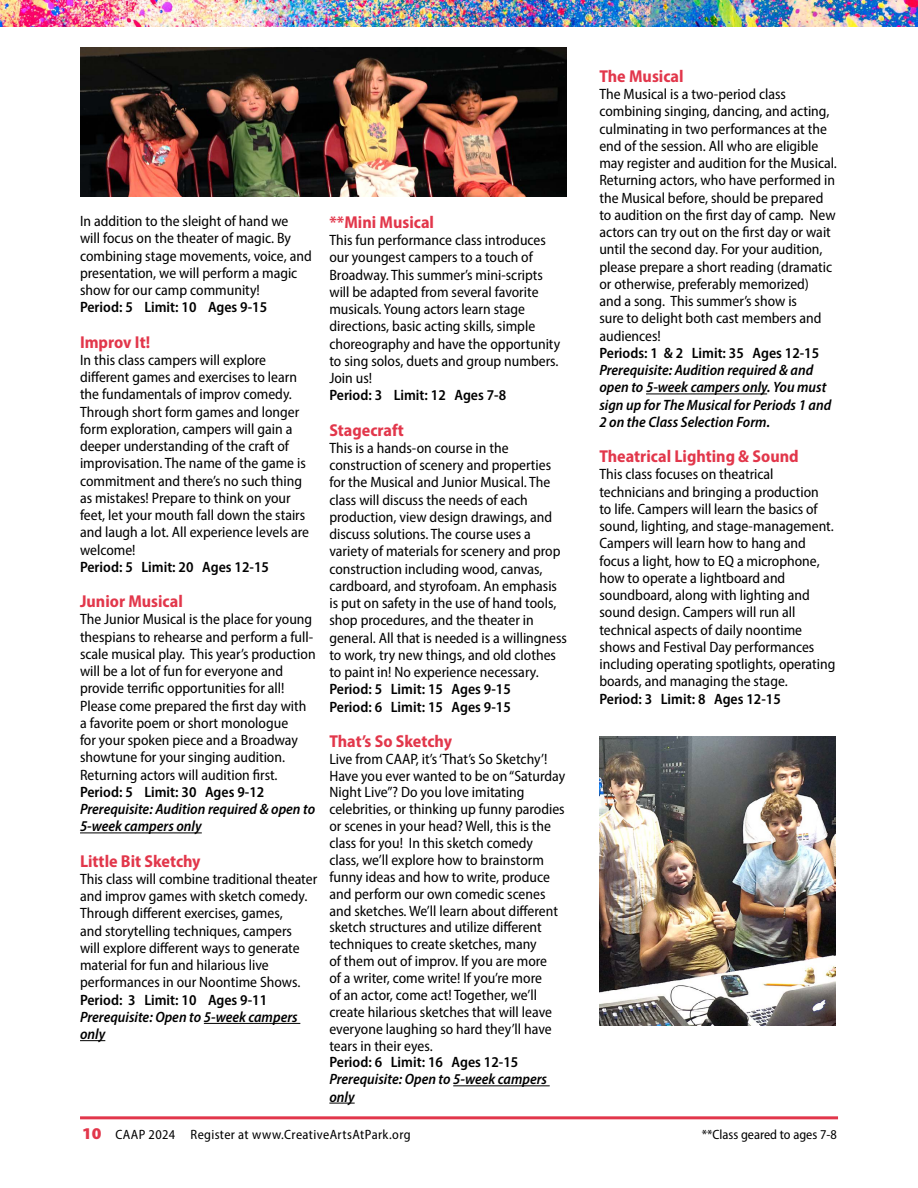
<style>
.page{position:relative;width:918px;height:1188px;background:#fff}
.page>*{position:absolute;margin:0;border:0;box-sizing:border-box;transform-origin:0 0}
.t1{font:700 semi-condensed 17.25px "Myriad Pro";color:#e2374b}
.t2{font:semi-condensed 15px/17.2px "Myriad Pro";color:#000}
.t3{font:italic 600 semi-condensed 15px/17.2px "Myriad Pro";color:#000}
.t4{font:600 semi-condensed 15px/17.2px "Myriad Pro";color:#000}
.t5{font:semi-condensed 13.5px "Myriad Pro";letter-spacing:.025em;color:#000}
.t6{font:semi-condensed 13.5px "Myriad Pro";color:#000}
.s1{font-weight:900;font-size:16.5px;color:#e2374b}
</style>
<div class="page">
<hr style="left:80px;top:1116px;width:758px;height:3px;background:#e2374b">
<img style="left:0;top:0;width:918px;height:27px">
<hr style="left:80px;top:833px;width:122px;height:1px;background:#000">
<hr style="left:204px;top:1023px;width:96px;height:1px;background:#000">
<svg style="left:80px;top:1040px;width:25px;height:1px"></svg>
<hr style="left:453px;top:1085px;width:97px;height:1px;background:#000">
<svg style="left:329px;top:1103px;width:26px;height:1px"></svg>
<hr style="left:646px;top:394px;width:121px;height:1px;background:#000">
<img style="left:599px;top:737px;width:236px;height:289px">
<img style="left:80px;top:48px;width:486px;height:149px">
<p class="t2" style="left:80px;top:212px;width:233px">In addition to the sleight of hand we will focus on the theater of magic. By combining stage movements, voice, and presentation, we will perform a magic show for our camp community!</p>
<p class="t4" style="left:80px;top:298px;width:189px">Period: 5 Limit: 10 Ages 9-15</p>
<p class="t1" style="left:80px;top:331px;width:72px">Improv It!</p>
<p class="t2" style="left:80px;top:351px;width:231px">In this class campers will explore different games and exercises to learn the fundamentals of improv comedy.<br>Through short form games and longer form exploration, campers will gain a deeper understanding of the craft of improvisation. The name of the game is commitment and there’s no such thing as mistakes! Prepare to think on your feet, let your mouth fall down the stairs and laugh a lot. All experience levels are welcome!</p>
<p class="t4" style="left:80px;top:558px;width:190px">Period: 5 Limit: 20 Ages 12-15</p>
<p class="t1" style="left:80px;top:590px;width:104px">Junior Musical</p>
<p class="t2" style="left:80px;top:611px;width:237px">The Junior Musical is the place for young thespians to rehearse and perform a full&shy;scale musical play. This year’s production will be a lot of fun for everyone and provide terrific opportunities for all!<br>Please come prepared the first day with a favorite poem or short monologue<br>for your spoken piece and a Broadway showtune for your singing audition.<br>Returning actors will audition first.</p>
<p class="t4" style="left:80px;top:783px;width:186px">Period: 5 Limit: 30 Ages 9-12</p>
<p class="t3" style="left:80px;top:800px;width:237px">Prerequisite: Audition required &amp; open to<br>5-week campers only</p>
<p class="t1" style="left:80px;top:850px;width:122px">Little Bit Sketchy</p>
<p class="t2" style="left:80px;top:870px;width:239px">This class will combine traditional theater and improv games with sketch comedy.<br>Through different exercises, games,<br>and storytelling techniques, campers<br>will explore different ways to generate material for fun and hilarious live performances in our Noontime Shows.</p>
<p class="t4" style="left:80px;top:991px;width:189px">Period: 3 Limit: 10 Ages 9-11</p>
<p class="t3" style="left:80px;top:1008px;width:219px">Prerequisite: Open to 5-week campers only</p>
<p class="t1" style="left:329px;top:211px;width:106px">**Mini Musical</p>
<p class="t2" style="left:329px;top:231px;width:232px">This fun performance class introduces our youngest campers to a touch of Broadway. This summer’s mini-scripts will be adapted from several favorite musicals. Young actors learn stage directions, basic acting skills, simple choreography and have the opportunity to sing solos, duets and group numbers.<br>Join us!</p>
<p class="t4" style="left:329px;top:386px;width:178px">Period: 3 Limit: 12 Ages 7-8</p>
<p class="t1" style="left:329px;top:419px;width:76px">Stagecraft</p>
<p class="t2" style="left:329px;top:439px;width:239px">This is a hands-on course in the construction of scenery and properties for the Musical and Junior Musical. The class will discuss the needs of each production, view design drawings, and discuss solutions. The course uses a variety of materials for scenery and prop construction including wood, canvas, cardboard, and styrofoam. An emphasis is put on safety in the use of hand tools, shop procedures, and the theater in general. All that is needed is a willingness to work, try new things, and old clothes to paint in! No experience necessary.</p>
<p class="t4" style="left:329px;top:680px;width:183px">Period: 5 Limit: 15 Ages 9-15<br>Period: 6 Limit: 15 Ages 9-15</p>
<p class="t1" style="left:329px;top:730px;width:124px">That’s So Sketchy</p>
<p class="t2" style="left:329px;top:750px;width:237px;line-height:16.8px">Live from CAAP, it’s ‘That’s So Sketchy’!<br>Have you ever wanted to be on “Saturday Night Live”? Do you love imitating celebrities, or thinking up funny parodies or scenes in your head? Well, this is the class for you! In this sketch comedy class, we’ll explore how to brainstorm funny ideas and how to write, produce and perform our own comedic scenes and sketches. We’ll learn about different sketch structures and utilize different techniques to create sketches, many<br>of them out of improv. If you are more<br>of a writer, come write! If you’re more<br>of an actor, come act! Together, we’ll create hilarious sketches that will leave everyone laughing so hard they’ll have tears in their eyes.</p>
<p class="t4" style="left:329px;top:1053px;width:190px">Period: 6 Limit: 16 Ages 12-15</p>
<p class="t3" style="left:329px;top:1070px;width:219px">Prerequisite: Open to 5-week campers only</p>
<p class="t1" style="left:599px;top:65px;width:86px">The Musical</p>
<p class="t2" style="left:599px;top:85px;width:239px">The Musical is a two-period class combining singing, dancing, and acting, culminating in two performances at the end of the session. All who are eligible may register and audition for the Musical.<br>Returning actors, who have performed in the Musical before, should be prepared to audition on the first day of camp. New actors can try out on the first day or wait until the second day. For your audition, please prepare a short reading (dramatic or otherwise, preferably memorized)<br>and a song. This summer’s show is<br>sure to delight both cast members and audiences!</p>
<p class="t4" style="left:599px;top:344px;width:221px">Periods: 1 &amp; 2 Limit: 35 Ages 12-15</p>
<p class="t3" style="left:599px;top:361px;width:233px">Prerequisite: Audition required &amp; and open to 5-week campers only. You must sign up for The Musical for Periods 1 and 2 on the Class Selection Form.</p>
<p class="t1" style="left:599px;top:445px;width:201px">Theatrical Lighting &amp; Sound</p>
<p class="t2" style="left:599px;top:466px;width:238px">This class focuses on theatrical technicians and bringing a production<br>to life. Campers will learn the basics of sound, lighting, and stage-management.<br>Campers will learn how to hang and focus a light, how to EQ a microphone, how to operate a lightboard and soundboard, along with lighting and sound design. Campers will run all technical aspects of daily noontime shows and Festival Day performances including operating spotlights, operating boards, and managing the stage.</p>
<p class="t4" style="left:599px;top:690px;width:183px">Period: 3 Limit: 8 Ages 12-15</p>
<p class="t5" style="left:82px;top:1126px;width:330px"><span class="s1">10</span> CAAP 2024 Register at www.CreativeArtsAtPark.org</p>
<p class="t6" style="left:702px;top:1126px;width:137px">**Class geared to ages 7-8</p>
</div>
